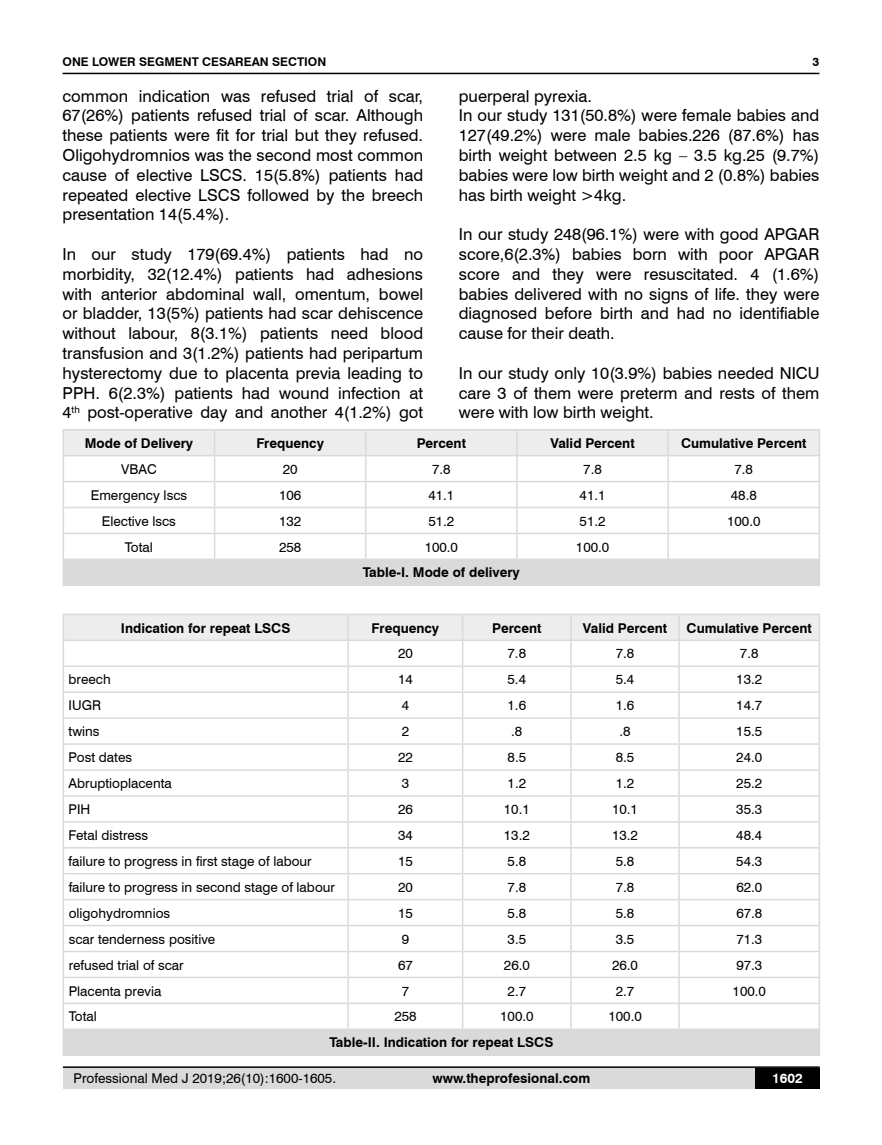
<style>
.page{position:relative;width:882px;height:1145px;background:#fff}
.page>*{position:absolute;margin:0;border:0;box-sizing:border-box;transform-origin:0 0}
.t1{font:16.5px/19.8px "Swiss 721 BT";color:#000;text-align:justify}
.t2{font:13.5px "Swiss 721 BT";color:#000}
.t3{font:700 13.5px "Swiss 721 BT";color:#000}
.t4{font:700 13.5px "Swiss 721 BT";color:#fff}
.t5{font:700 12px "Swiss 721 BT";color:#000}
</style>
<div class="page">
<div style="left:63px;top:1067px;width:756px;height:21px;background:#dadada"></div>
<hr style="left:63px;top:1066px;width:756px;height:2px;background:#000">
<hr style="left:63px;top:73px;width:756px;height:1px;background:#000">
<div style="left:754px;top:1068px;width:65px;height:20px;background:#000"></div>
<hr style="left:63px;top:429px;width:151px;height:1px;background:#dadada">
<hr style="left:214px;top:429px;width:151px;height:1px;background:#dadada">
<hr style="left:365px;top:429px;width:151px;height:1px;background:#dadada">
<hr style="left:516px;top:429px;width:151px;height:1px;background:#dadada">
<hr style="left:667px;top:429px;width:152px;height:1px;background:#dadada">
<svg style="left:63px;top:430px;width:756px;height:154px"></svg>
<hr style="left:63px;top:584px;width:151px;height:2px;background:#dadada">
<hr style="left:214px;top:584px;width:151px;height:2px;background:#dadada">
<hr style="left:365px;top:584px;width:151px;height:2px;background:#dadada">
<hr style="left:516px;top:584px;width:151px;height:2px;background:#dadada">
<hr style="left:667px;top:584px;width:152px;height:2px;background:#dadada">
<hr style="left:63px;top:613px;width:285px;height:2px;background:#dadada">
<hr style="left:348px;top:613px;width:114px;height:2px;background:#dadada">
<hr style="left:462px;top:613px;width:108px;height:2px;background:#dadada">
<hr style="left:570px;top:613px;width:108px;height:2px;background:#dadada">
<hr style="left:678px;top:613px;width:141px;height:2px;background:#dadada">
<svg style="left:63px;top:615px;width:756px;height:439px"></svg>
<hr style="left:63px;top:1054px;width:285px;height:2px;background:#dadada">
<hr style="left:348px;top:1054px;width:114px;height:2px;background:#dadada">
<hr style="left:462px;top:1054px;width:108px;height:2px;background:#dadada">
<hr style="left:570px;top:1054px;width:108px;height:2px;background:#dadada">
<hr style="left:678px;top:1054px;width:141px;height:2px;background:#dadada">
<p class="t5" style="left:63px;top:53px;width:265px">ONE LOWER SEGMENT CESAREAN SECTION</p>
<p class="t1" style="left:63px;top:85px;width:362px">common indication was refused trial of scar, 67(26%) patients refused trial of scar. Although these patients were fit for trial but they refused.<br>Oligohydromnios was the second most common cause of elective LSCS. 15(5.8%) patients had repeated elective LSCS followed by the breech presentation 14(5.4%).</p>
<p class="t1" style="left:63px;top:244px;width:362px">In our study 179(69.4%) patients had no morbidity, 32(12.4%) patients had adhesions with anterior abdominal wall, omentum, bowel or bladder, 13(5%) patients had scar dehiscence without labour, 8(3.1%) patients need blood transfusion and 3(1.2%) patients had peripartum hysterectomy due to placenta previa leading to PPH. 6(2.3%) patients had wound infection at 4<sup>th</sup> post-operative day and another 4(1.2%) got</p>
<p class="t5" style="left:812px;top:53px;width:8px">3</p>
<p class="t1" style="left:458px;top:85px;width:362px;text-align:left">puerperal pyrexia.<br>In our study 131(50.8%) were female babies and 127(49.2%) were male babies.226 (87.6%) has birth weight between 2.5 kg – 3.5 kg.25 (9.7%) babies were low birth weight and 2 (0.8%) babies has birth weight &gt;4kg.</p>
<p class="t1" style="left:458px;top:224px;width:362px">In our study 248(96.1%) were with good APGAR score,6(2.3%) babies born with poor APGAR score and they were resuscitated. 4 (1.6%) babies delivered with no signs of life. they were diagnosed before birth and had no identifiable cause for their death.</p>
<p class="t1" style="left:458px;top:362px;width:362px">In our study only 10(3.9%) babies needed NICU care 3 of them were preterm and rests of them were with low birth weight.</p>
<p class="t3" style="left:85px;top:434px;width:110px">Mode of Delivery</p>
<p class="t3" style="left:256px;top:434px;width:69px">Frequency</p>
<p class="t3" style="left:416px;top:434px;width:51px">Percent</p>
<p class="t3" style="left:550px;top:434px;width:86px">Valid Percent</p>
<p class="t3" style="left:680px;top:434px;width:127px">Cumulative Percent</p>
<p class="t2" style="left:121px;top:459px;width:37px">VBAC</p>
<p class="t2" style="left:282px;top:459px;width:16px">20</p>
<p class="t2" style="left:432px;top:459px;width:20px">7.8</p>
<p class="t2" style="left:583px;top:459px;width:20px">7.8</p>
<p class="t2" style="left:734px;top:459px;width:20px">7.8</p>
<p class="t2" style="left:91px;top:485px;width:98px">Emergency lscs</p>
<p class="t2" style="left:279px;top:485px;width:24px">106</p>
<p class="t2" style="left:428px;top:485px;width:27px">41.1</p>
<p class="t2" style="left:579px;top:485px;width:27px">41.1</p>
<p class="t2" style="left:730px;top:485px;width:27px">48.8</p>
<p class="t2" style="left:102px;top:511px;width:76px">Elective lscs</p>
<p class="t2" style="left:279px;top:511px;width:24px">132</p>
<p class="t2" style="left:428px;top:511px;width:27px">51.2</p>
<p class="t2" style="left:579px;top:511px;width:27px">51.2</p>
<p class="t2" style="left:726px;top:511px;width:35px">100.0</p>
<p class="t2" style="left:125px;top:537px;width:30px">Total</p>
<p class="t2" style="left:279px;top:537px;width:24px">258</p>
<p class="t2" style="left:424px;top:537px;width:35px">100.0</p>
<p class="t2" style="left:575px;top:537px;width:35px">100.0</p>
<p class="t3" style="left:363px;top:563px;width:158px">Table-I. Mode of delivery</p>
<p class="t3" style="left:121px;top:618px;width:171px">Indication for repeat LSCS</p>
<p class="t3" style="left:371px;top:618px;width:69px">Frequency</p>
<p class="t3" style="left:492px;top:618px;width:51px">Percent</p>
<p class="t3" style="left:582px;top:618px;width:86px">Valid Percent</p>
<p class="t3" style="left:686px;top:618px;width:127px">Cumulative Percent</p>
<p class="t2" style="left:398px;top:644px;width:16px">20</p>
<p class="t2" style="left:507px;top:644px;width:20px">7.8</p>
<p class="t2" style="left:615px;top:644px;width:20px">7.8</p>
<p class="t2" style="left:739px;top:644px;width:20px">7.8</p>
<p class="t2" style="left:69px;top:670px;width:44px">breech</p>
<p class="t2" style="left:398px;top:670px;width:16px">14</p>
<p class="t2" style="left:507px;top:670px;width:20px">5.4</p>
<p class="t2" style="left:615px;top:670px;width:20px">5.4</p>
<p class="t2" style="left:735px;top:670px;width:27px">13.2</p>
<p class="t2" style="left:69px;top:696px;width:34px">IUGR</p>
<p class="t2" style="left:401px;top:696px;width:9px">4</p>
<p class="t2" style="left:507px;top:696px;width:20px">1.6</p>
<p class="t2" style="left:615px;top:696px;width:20px">1.6</p>
<p class="t2" style="left:735px;top:696px;width:27px">14.7</p>
<p class="t2" style="left:69px;top:722px;width:32px">twins</p>
<p class="t2" style="left:401px;top:722px;width:9px">2</p>
<p class="t2" style="left:511px;top:722px;width:13px">.8</p>
<p class="t2" style="left:619px;top:722px;width:13px">.8</p>
<p class="t2" style="left:736px;top:722px;width:27px">15.5</p>
<p class="t2" style="left:69px;top:748px;width:65px">Post dates</p>
<p class="t2" style="left:398px;top:748px;width:16px">22</p>
<p class="t2" style="left:507px;top:748px;width:20px">8.5</p>
<p class="t2" style="left:615px;top:748px;width:20px">8.5</p>
<p class="t2" style="left:736px;top:748px;width:27px">24.0</p>
<p class="t2" style="left:69px;top:774px;width:105px">Abruptioplacenta</p>
<p class="t2" style="left:401px;top:774px;width:9px">3</p>
<p class="t2" style="left:507px;top:774px;width:20px">1.2</p>
<p class="t2" style="left:615px;top:774px;width:20px">1.2</p>
<p class="t2" style="left:736px;top:774px;width:27px">25.2</p>
<p class="t2" style="left:69px;top:800px;width:23px">PIH</p>
<p class="t2" style="left:398px;top:800px;width:16px">26</p>
<p class="t2" style="left:503px;top:800px;width:27px">10.1</p>
<p class="t2" style="left:611px;top:800px;width:27px">10.1</p>
<p class="t2" style="left:736px;top:800px;width:27px">35.3</p>
<p class="t2" style="left:69px;top:826px;width:81px">Fetal distress</p>
<p class="t2" style="left:398px;top:826px;width:16px">34</p>
<p class="t2" style="left:503px;top:826px;width:27px">13.2</p>
<p class="t2" style="left:611px;top:826px;width:27px">13.2</p>
<p class="t2" style="left:736px;top:826px;width:27px">48.4</p>
<p class="t2" style="left:69px;top:851px;width:244px">failure to progress in first stage of labour</p>
<p class="t2" style="left:398px;top:851px;width:16px">15</p>
<p class="t2" style="left:507px;top:851px;width:20px">5.8</p>
<p class="t2" style="left:615px;top:851px;width:20px">5.8</p>
<p class="t2" style="left:736px;top:851px;width:27px">54.3</p>
<p class="t2" style="left:69px;top:877px;width:268px">failure to progress in second stage of labour</p>
<p class="t2" style="left:398px;top:877px;width:16px">20</p>
<p class="t2" style="left:507px;top:877px;width:20px">7.8</p>
<p class="t2" style="left:615px;top:877px;width:20px">7.8</p>
<p class="t2" style="left:736px;top:877px;width:27px">62.0</p>
<p class="t2" style="left:69px;top:903px;width:103px">oligohydromnios</p>
<p class="t2" style="left:398px;top:903px;width:16px">15</p>
<p class="t2" style="left:507px;top:903px;width:20px">5.8</p>
<p class="t2" style="left:615px;top:903px;width:20px">5.8</p>
<p class="t2" style="left:736px;top:903px;width:27px">67.8</p>
<p class="t2" style="left:69px;top:929px;width:148px">scar tenderness positive</p>
<p class="t2" style="left:401px;top:929px;width:9px">9</p>
<p class="t2" style="left:507px;top:929px;width:20px">3.5</p>
<p class="t2" style="left:615px;top:929px;width:20px">3.5</p>
<p class="t2" style="left:736px;top:929px;width:27px">71.3</p>
<p class="t2" style="left:69px;top:955px;width:116px">refused trial of scar</p>
<p class="t2" style="left:398px;top:955px;width:16px">67</p>
<p class="t2" style="left:503px;top:955px;width:27px">26.0</p>
<p class="t2" style="left:611px;top:955px;width:27px">26.0</p>
<p class="t2" style="left:736px;top:955px;width:27px">97.3</p>
<p class="t2" style="left:69px;top:981px;width:94px">Placenta previa</p>
<p class="t2" style="left:401px;top:981px;width:9px">7</p>
<p class="t2" style="left:507px;top:981px;width:20px">2.7</p>
<p class="t2" style="left:615px;top:981px;width:20px">2.7</p>
<p class="t2" style="left:732px;top:981px;width:35px">100.0</p>
<p class="t2" style="left:69px;top:1007px;width:30px">Total</p>
<p class="t2" style="left:394px;top:1007px;width:24px">258</p>
<p class="t2" style="left:500px;top:1007px;width:35px">100.0</p>
<p class="t2" style="left:608px;top:1007px;width:35px">100.0</p>
<p class="t3" style="left:329px;top:1033px;width:225px">Table-II. Indication for repeat LSCS</p>
<p class="t2" style="left:74px;top:1069px;width:264px">Professional Med J 2019;26(10):1600-1605.</p>
<p class="t3" style="left:432px;top:1069px;width:159px">www.theprofesional.com</p>
<p class="t4" style="left:771px;top:1069px;width:32px">1602</p>
</div>
